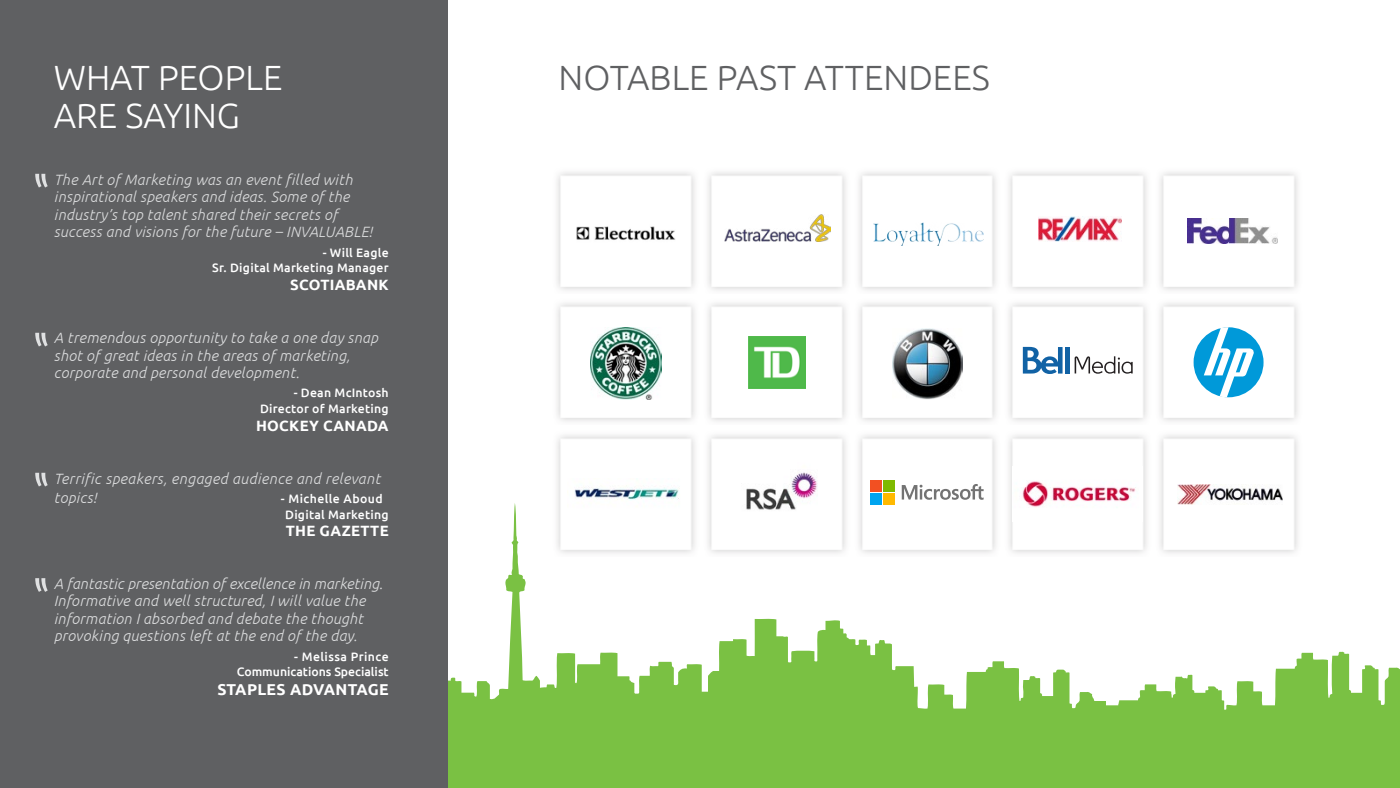
<style>
.page{position:relative;width:1400px;height:788px;background:#fff}
.page>*{position:absolute;margin:0;border:0;box-sizing:border-box;transform-origin:0 0}
.t1{font:300 35px "Ubuntu";color:#5f6062}
.t2{font:300 35px "Ubuntu";color:#fff}
.t3{font:700 15.75px "Ubuntu";letter-spacing:.02em;color:#fff}
.t4{font:italic 300 14.88px/17.5px "Ubuntu";letter-spacing:.02em;color:#dddedf}
.t5{font:italic 300 14.88px/17.5px "Ubuntu";letter-spacing:.02em;color:#dbdcdd}
.t6{font:700 14.88px "Ubuntu";letter-spacing:.02em;color:#fff}
.t7{font:500 12.25px/15.8px "Ubuntu";letter-spacing:.02em;color:#fff;text-align:right}
.t8{font:500 12.25px/15.8px "Ubuntu";color:#fff;text-align:right}
</style>
<div class="page">
<svg style="left:1106px;top:651px;width:294px;height:137px;fill:#7ac143"></svg>
<svg style="left:447px;top:502px;width:648px;height:286px;fill:#7ac143"></svg>
<div style="left:1090px;top:701px;width:16px;height:87px;background:#7ac143"></div>
<img style="left:550px;top:435px;width:748px;height:121px">
<img style="left:557px;top:303px;width:741px;height:119px">
<img style="left:557px;top:172px;width:741px;height:119px">
<div style="left:0;top:0;width:447px;height:788px;background:#5f6062"></div>
<img style="left:565px;top:215px;width:122px;height:36px">
<img style="left:724px;top:214px;width:106px;height:27px">
<img style="left:873px;top:223px;width:110px;height:23px">
<img style="left:590px;top:327px;width:71px;height:72px">
<svg style="left:1023px;top:347px;width:40px;height:27px"></svg>
<hr style="left:1066px;top:347px;width:4px;height:26px;background:#1162a5">
<svg style="left:1075px;top:356px;width:58px;height:17px"></svg>
<img style="left:568px;top:478px;width:118px;height:30px">
<img style="left:741px;top:462px;width:77px;height:57px">
<svg style="left:902px;top:484px;width:82px;height:15px"></svg>
<div style="left:870px;top:480px;width:12px;height:11px;background:#f25022"></div>
<div style="left:883px;top:480px;width:12px;height:11px;background:#7fba00"></div>
<div style="left:870px;top:493px;width:12px;height:11px;background:#00a4ef"></div>
<div style="left:883px;top:493px;width:12px;height:11px;background:#ffb900"></div>
<img style="left:1013px;top:466px;width:130px;height:55px">
<img style="left:1187px;top:218px;width:90px;height:25px">
<img style="left:1177px;top:484px;width:106px;height:20px">
<img style="left:1038px;top:216px;width:83px;height:25px">
<img style="left:748px;top:337px;width:58px;height:51px">
<img style="left:893px;top:328px;width:70px;height:71px">
<div style="left:1194px;top:327px;width:70px;height:70px;background:#0099d9;border-radius:50%"></div>
<svg style="left:1204px;top:327px;width:51px;height:70px"></svg>
<svg style="left:35px;top:174px;width:13px;height:13px"></svg>
<svg style="left:35px;top:333px;width:13px;height:13px"></svg>
<svg style="left:35px;top:472px;width:13px;height:14px"></svg>
<svg style="left:35px;top:578px;width:13px;height:14px"></svg>
<h1 class="t2" style="left:54px;top:57px;width:230px">WHAT PEOPLE</h1>
<h1 class="t1" style="left:559px;top:57px;width:433px">NOTABLE PAST ATTENDEES</h1>
<h1 class="t2" style="left:54px;top:95px;width:188px">ARE SAYING</h1>
<p class="t5" style="left:54px;top:170px;width:320px">The Art of Marketing was an event filled with inspirational speakers and ideas. Some of the industry’s top talent shared their secrets of success and visions for the future – INVALUABLE!</p>
<p class="t7" style="left:212px;top:244px;width:178px">- Will Eagle<br>Sr. Digital Marketing Manager</p>
<p class="t6" style="left:290px;top:276px;width:100px">SCOTIABANK</p>
<p class="t4" style="left:54px;top:328px;width:326px">A tremendous opportunity to take a one day snap shot of great ideas in the areas of marketing, corporate and personal development.</p>
<p class="t7" style="left:260px;top:384px;width:130px">- Dean McIntosh<br>Director of Marketing</p>
<p class="t6" style="left:256px;top:416px;width:134px">HOCKEY CANADA</p>
<p class="t4" style="left:54px;top:468px;width:328px;line-height:19.2px">Terrific speakers, engaged audience and relevant topics!</p>
<p class="t7" style="left:281px;top:490px;width:109px;text-align:center">- Michelle Aboud<br>Digital Marketing</p>
<p class="t6" style="left:286px;top:522px;width:104px">THE GAZETTE</p>
<p class="t4" style="left:54px;top:574px;width:331px">A fantastic presentation of excellence in marketing.<br>Informative and well structured, I will value the information I absorbed and debate the thought provoking questions left at the end of the day.</p>
<p class="t8" style="left:237px;top:648px;width:153px">- Melissa Prince<br>Communications Specialist</p>
<p class="t3" style="left:217px;top:680px;width:173px">STAPLES ADVANTAGE</p>
</div>
